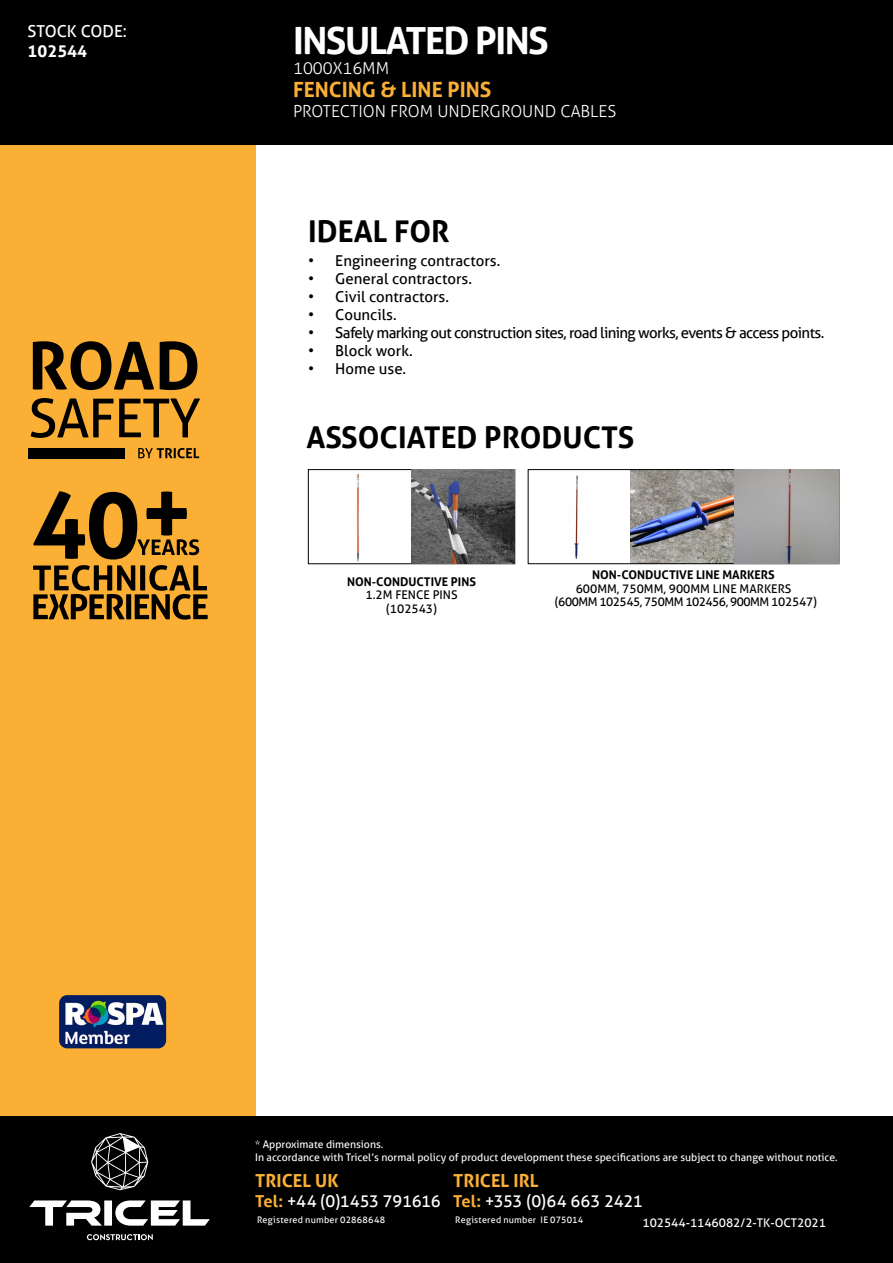
<style>
.page{position:relative;width:893px;height:1263px;background:#fff}
.page>*{position:absolute;margin:0;border:0;box-sizing:border-box;transform-origin:0 0}
.t1{font:700 37.5px "Aller";letter-spacing:-.04em;color:#fff}
.t2{font:700 30px "Aller";color:#000}
.t3{font:700 21px "Aller";color:#fbaf34}
.t4{font:700 18px "Aller";letter-spacing:.005em;color:#fbaf34}
.t5{font:16.5px "Aller";letter-spacing:-.015em;color:#fff}
.t6{font:300 16.5px "Aller";color:#fff}
.t7{font:700 16.5px "Aller";color:#fff}
.t8{font:15px "Aller";letter-spacing:-.01em;color:#000}
.t9{font:15px "Aller";letter-spacing:-.04em;color:#000}
.t10{font:12px/13.5px "Aller";letter-spacing:-.02em;color:#000;text-align:center}
.t11{font:700 12px "Aller";color:#000}
.t12{font:12px "Aller";color:#fff}
.t13{font:12px/13.5px "Aller";color:#000;text-align:center}
.t14{font:10.5px/12.6px "Aller";color:#fff}
.t15{font:9px "Aller";letter-spacing:.025em;color:#fff}
.s1{font-weight:700;color:#fbaf34}
</style>
<div class="page">
<div style="left:0;top:0;width:893px;height:145px;background:#000"></div>
<div style="left:0;top:145px;width:255px;height:971px;background:#fbaf34"></div>
<div style="left:0;top:1116px;width:893px;height:147px;background:#000"></div>
<img style="left:59px;top:995px;width:107px;height:53px">
<svg style="left:91px;top:1133px;width:57px;height:57px"></svg>
<svg style="left:29px;top:1200px;width:181px;height:25px"></svg>
<svg style="left:87px;top:1234px;width:66px;height:6px"></svg>
<svg style="left:138px;top:448px;width:61px;height:10px"></svg>
<div style="left:28px;top:448px;width:97px;height:10px;background:#000"></div>
<svg style="left:31px;top:398px;width:169px;height:40px"></svg>
<svg style="left:33px;top:341px;width:121px;height:49px"></svg>
<svg style="left:160px;top:341px;width:37px;height:49px"></svg>
<svg style="left:33px;top:491px;width:166px;height:68px"></svg>
<svg style="left:33px;top:565px;width:175px;height:55px"></svg>
<img style="left:574px;top:475px;width:5px;height:84px">
<img style="left:630px;top:471px;width:207px;height:91px">
<div style="left:528px;top:469px;width:311px;height:95px;border:1px solid #000"></div>
<img style="left:356px;top:473px;width:4px;height:89px">
<div style="left:308px;top:469px;width:207px;height:95px;border:1px solid #000"></div>
<img style="left:412px;top:469px;width:103px;height:95px">
<h3 class="t5" style="left:28px;top:22px;width:101px">STOCK CODE:</h3>
<h3 class="t7" style="left:28px;top:41px;width:61px">102544</h3>
<h1 class="t1" style="left:293px;top:18px;width:257px">INSULATED PINS</h1>
<h3 class="t6" style="left:293px;top:58px;width:98px">1000X16MM</h3>
<h3 class="t3" style="left:293px;top:76px;width:200px">FENCING &amp; LINE PINS</h3>
<h3 class="t6" style="left:293px;top:101px;width:325px">PROTECTION FROM UNDERGROUND CABLES</h3>
<h2 class="t2" style="left:308px;top:213px;width:143px">IDEAL FOR</h2>
<h3 class="t8" style="left:308px;top:251px;width:193px">• Engineering contractors.</h3>
<h3 class="t8" style="left:308px;top:269px;width:165px">• General contractors.</h3>
<h3 class="t8" style="left:308px;top:287px;width:142px">• Civil contractors.</h3>
<h3 class="t8" style="left:308px;top:305px;width:90px">• Councils.</h3>
<h3 class="t9" style="left:308px;top:323px;width:517px">• Safely marking out construction sites, road lining works, events &amp; access points.</h3>
<h3 class="t8" style="left:308px;top:341px;width:106px">• Block work.</h3>
<h3 class="t8" style="left:308px;top:359px;width:99px">• Home use.</h3>
<h2 class="t2" style="left:306px;top:419px;width:329px">ASSOCIATED PRODUCTS</h2>
<p class="t11" style="left:347px;top:574px;width:130px">NON-CONDUCTIVE PINS</p>
<p class="t13" style="left:365px;top:588px;width:94px">1.2M FENCE PINS (102543)</p>
<p class="t11" style="left:592px;top:567px;width:184px">NON-CONDUCTIVE LINE MARKERS</p>
<p class="t10" style="left:555px;top:582px;width:263px">600MM, 750MM, 900MM LINE MARKERS<br>(600MM 102545, 750MM 102456, 900MM 102547)</p>
<p class="t14" style="left:255px;top:1138px;width:584px">* Approximate dimensions.<br>In accordance with Tricel’s normal policy of product development these specifications are subject to change without notice.</p>
<h3 class="t4" style="left:255px;top:1169px;width:85px">TRICEL UK</h3>
<h3 class="t5" style="left:255px;top:1191px;width:187px"><span class="s1">Tel:</span> +44 (0)1453 791616</h3>
<p class="t15" style="left:257px;top:1214px;width:130px">Registered number 02868648</p>
<h3 class="t4" style="left:453px;top:1169px;width:87px">TRICEL IRL</h3>
<h3 class="t5" style="left:453px;top:1191px;width:191px"><span class="s1">Tel:</span> +353 (0)64 663 2421</h3>
<p class="t15" style="left:455px;top:1214px;width:130px">Registered number IE 075014</p>
<p class="t12" style="left:642px;top:1215px;width:185px">102544-1146082/2-TK-OCT2021</p>
</div>
